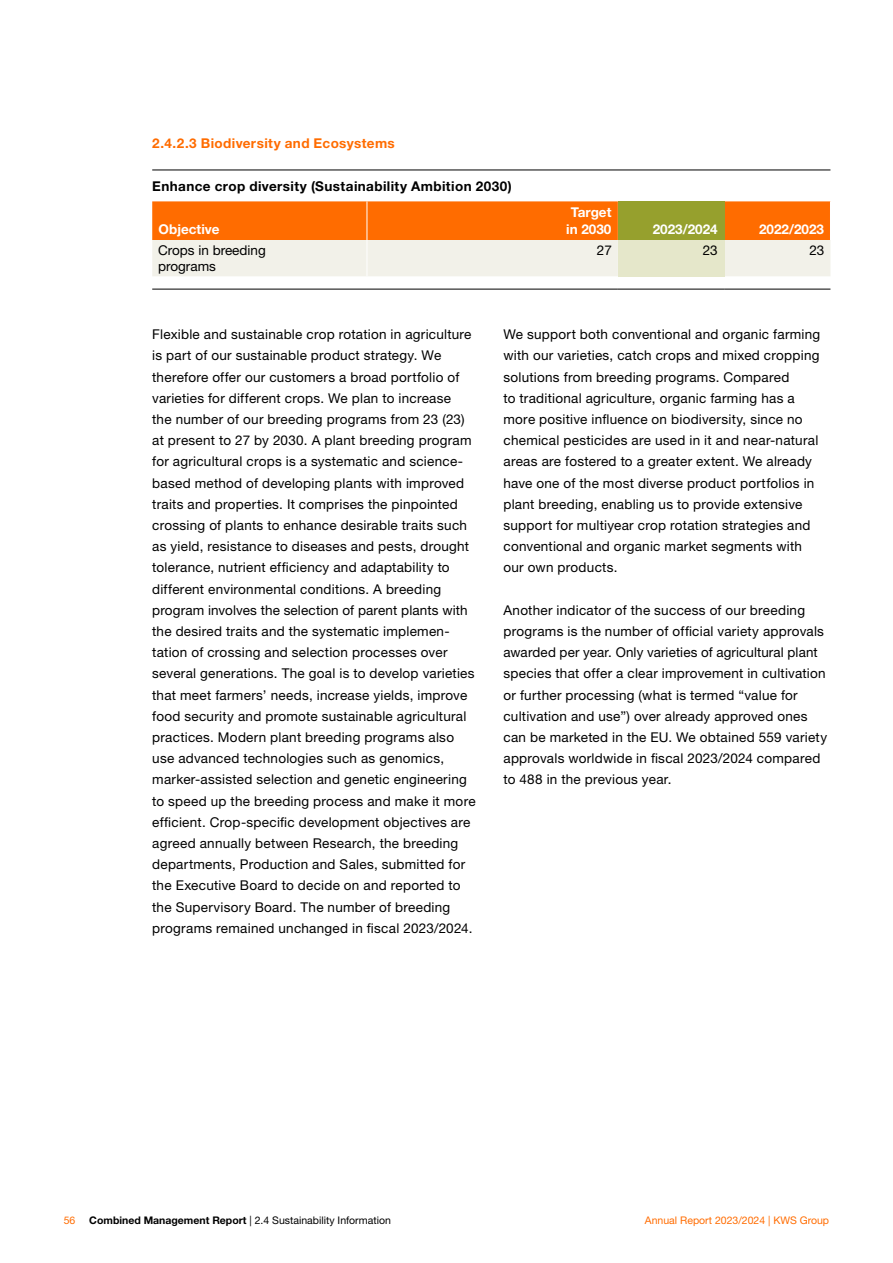
<style>
.page{position:relative;width:893px;height:1263px;background:#fff}
.page>*{position:absolute;margin:0;border:0;box-sizing:border-box;transform-origin:0 0}
.t1{font:13.5px/21.1px "Helvetica Neue LT Std";letter-spacing:.02em;color:#000}
.t2{font:700 13.5px "Helvetica Neue LT Std";letter-spacing:.03em;color:#000}
.t3{font:700 13.5px/16.2px "Helvetica Neue LT Std";color:#fff;text-align:center}
.t4{font:700 13.5px "Helvetica Neue LT Std";letter-spacing:.025em;color:#ff6c00}
.t5{font:13.5px/16.2px "Helvetica Neue LT Std";color:#000}
.t6{font:10.5px "Helvetica Neue LT Std";color:#000}
.t7{font:10.5px "Helvetica Neue LT Std";color:#ff6c00}
.s1{font-weight:700}
</style>
<div class="page">
<svg style="left:152px;top:201px;width:678px;height:75px;background:#efab6b"></svg>
<div style="left:618px;top:240px;width:106px;height:36px;background:#e5e7ca"></div>
<hr style="left:367px;top:201px;width:1px;height:39px;background:#fff">
<hr style="left:367px;top:240px;width:1px;height:36px;background:#fff">
<hr style="left:152px;top:289px;width:215px;height:1px;background:#000">
<hr style="left:367px;top:289px;width:251px;height:1px;background:#000">
<hr style="left:618px;top:289px;width:106px;height:1px;background:#000">
<hr style="left:724px;top:289px;width:106px;height:1px;background:#000">
<hr style="left:152px;top:170px;width:678px;height:1px;background:#000">
<p class="t4" style="left:152px;top:135px;width:244px">2.4.2.3 Biodiversity and Ecosystems</p>
<p class="t2" style="left:152px;top:178px;width:361px">Enhance crop diversity (Sustainability Ambition 2030)</p>
<p class="t3" style="left:159px;top:220px;width:63px">Objective</p>
<p class="t3" style="left:566px;top:204px;width:47px">Target in 2030</p>
<p class="t3" style="left:653px;top:220px;width:67px">2023/2024</p>
<p class="t3" style="left:759px;top:220px;width:67px">2022/2023</p>
<p class="t5" style="left:158px;top:242px;width:109px">Crops in breeding programs</p>
<p class="t1" style="left:597px;top:239px;width:17px">27</p>
<p class="t1" style="left:703px;top:240px;width:17px">23</p>
<p class="t1" style="left:809px;top:239px;width:17px">23</p>
<p class="t1" style="left:152px;top:324px;width:325px">Flexible and sustainable crop rotation in agriculture is part of our sustainable product strategy. We therefore offer our customers a broad portfolio of varieties for different crops. We plan to increase<br>the number of our breeding programs from 23 (23) at present to 27 by 2030. A plant breeding program for agricultural crops is a systematic and science&shy;based method of developing plants with improved traits and properties. It comprises the pinpointed crossing of plants to enhance desirable traits such as yield, resistance to diseases and pests, drought tolerance, nutrient efficiency and adaptability to different environmental conditions. A breeding program involves the selection of parent plants with the desired traits and the systematic implemen&shy;tation of crossing and selection processes over several generations. The goal is to develop varieties that meet farmers’ needs, increase yields, improve food security and promote sustainable agricultural practices. Modern plant breeding programs also use advanced technologies such as genomics, marker-assisted selection and genetic engineering to speed up the breeding process and make it more efficient. Crop-specific development objectives are agreed annually between Research, the breeding departments, Production and Sales, submitted for the Executive Board to decide on and reported to the Supervisory Board. The number of breeding programs remained unchanged in fiscal 2023/2024.</p>
<p class="t1" style="left:503px;top:324px;width:318px">We support both conventional and organic farming with our varieties, catch crops and mixed cropping solutions from breeding programs. Compared<br>to traditional agriculture, organic farming has a more positive influence on biodiversity, since no chemical pesticides are used in it and near-natural areas are fostered to a greater extent. We already have one of the most diverse product portfolios in plant breeding, enabling us to provide extensive support for multiyear crop rotation strategies and conventional and organic market segments with our own products.</p>
<p class="t1" style="left:503px;top:599px;width:325px">Another indicator of the success of our breeding programs is the number of official variety approvals awarded per year. Only varieties of agricultural plant species that offer a clear improvement in cultivation or further processing (what is termed “value for cultivation and use”) over already approved ones can be marketed in the EU. We obtained 559 variety approvals worldwide in fiscal 2023/2024 compared to 488 in the previous year.</p>
<p class="t7" style="left:64px;top:1214px;width:13px">56</p>
<p class="t6" style="left:89px;top:1214px;width:303px"><span class="s1">Combined Management Report</span> | 2.4 Sustainability Information</p>
<p class="t7" style="left:645px;top:1214px;width:186px">Annual Report 2023/2024 | KWS Group</p>
</div>
